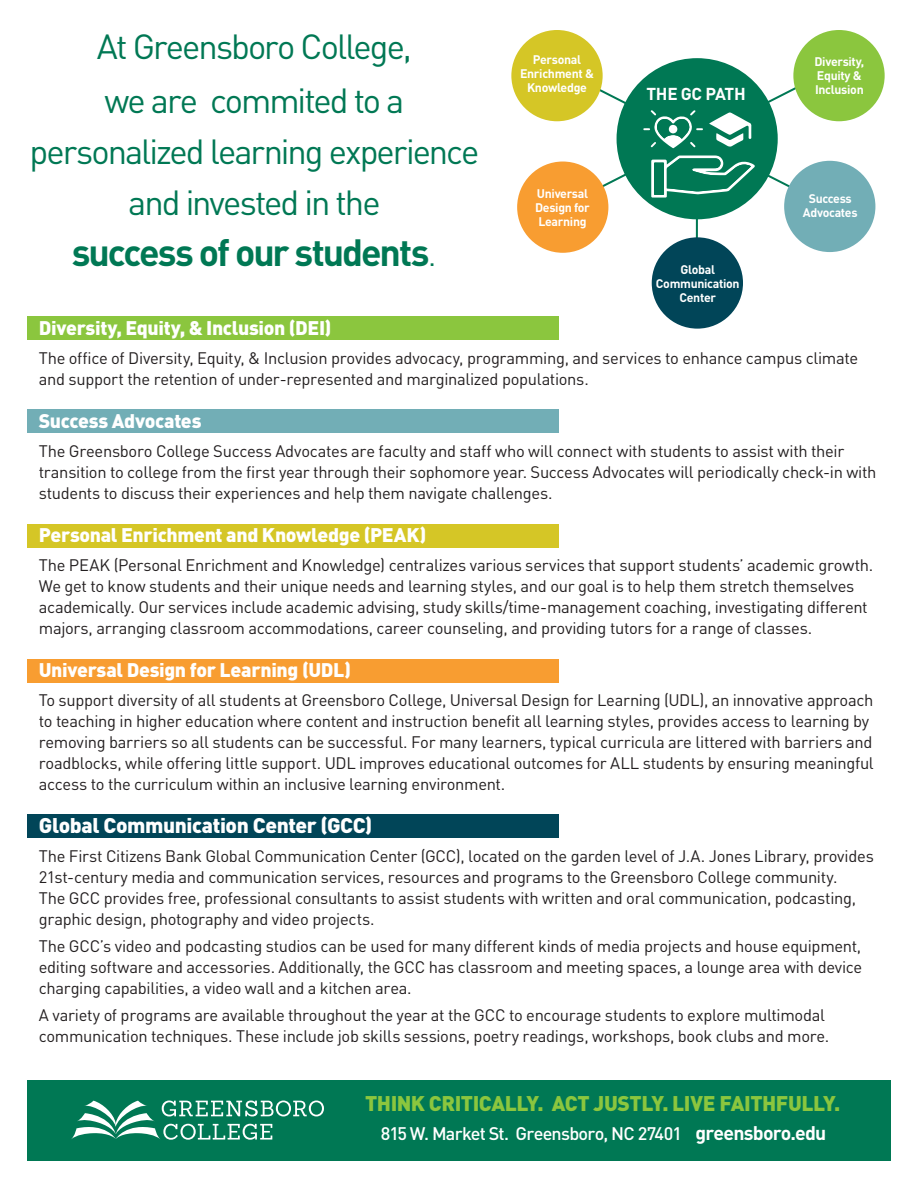
<style>
.page{position:relative;width:918px;height:1188px;background:#fff}
.page>*{position:absolute;margin:0;border:0;box-sizing:border-box;transform-origin:0 0}
.t1{font:700 37.5px "DIN Pro";letter-spacing:-.055em;color:#007854}
.t2{font:34.5px/54px "DIN Pro";letter-spacing:-.06em;color:#007854}
.t3{font:900 21px "DIN Pro";letter-spacing:-.025em;color:#8bc63e}
.t4{font:900 21px "DIN Pro";letter-spacing:-.02em;color:#fff}
.t5{font:900 19.5px "DIN Pro";letter-spacing:-.02em;color:#fff}
.t6{font:500 18px "DIN Pro";letter-spacing:-.045em;color:#fff}
.t7{font:700 17.1px "DIN Pro";letter-spacing:-.02em;color:#fff}
.t8{font:16.5px/21px "DIN Pro";letter-spacing:-.02em;color:#231f20}
.t9{font:700 12.3px/14.2px "DIN Pro";letter-spacing:-.025em;color:#fff;text-align:center}
.s1{font-weight:300;font-size:36px}
.s2{font-weight:700;font-size:19.5px}
</style>
<div class="page">
<div style="left:27px;top:316px;width:531px;height:24px;background:#8bc63e"></div>
<div style="left:27px;top:814px;width:531px;height:24px;background:#014558"></div>
<div style="left:27px;top:409px;width:531px;height:23px;background:#72aeb6"></div>
<div style="left:27px;top:659px;width:531px;height:23px;background:#f89d31"></div>
<div style="left:27px;top:524px;width:531px;height:24px;background:#d5c626"></div>
<div style="left:27px;top:1080px;width:864px;height:81px;background:#007854"></div>
<svg style="left:71px;top:1101px;width:253px;height:39px"></svg>
<hr style="left:696px;top:203px;width:2px;height:51px;background:#007854">
<div style="left:784px;top:161px;width:91px;height:91px;background:#72aeb6;border-radius:50%"></div>
<div style="left:511px;top:30px;width:92px;height:91px;background:#d5c626;border-radius:50%"></div>
<div style="left:517px;top:162px;width:91px;height:91px;background:#f89d31;border-radius:50%"></div>
<div style="left:793px;top:30px;width:92px;height:91px;background:#8bc63e;border-radius:50%"></div>
<div style="left:652px;top:237px;width:91px;height:92px;background:#014558;border-radius:50%"></div>
<div style="left:617px;top:58px;width:161px;height:161px;background:#007854;border-radius:50%"></div>
<svg style="left:588px;top:82px;width:218px;height:116px"></svg>
<h2 class="t2" style="left:97px;top:16px;width:316px">At Greensboro College, we are commited to a</h2>
<h2 class="t2" style="left:30px;top:122px;width:451px;line-height:51px;text-align:center">personalized learning experience and invested in the</h2>
<h1 class="t1" style="left:72px;top:221px;width:367px">success of our students<span class="s1">.</span></h1>
<p class="t9" style="left:520px;top:51px;width:75px">Personal<br>Enrichment &amp;<br>Knowledge</p>
<p class="t9" style="left:814px;top:53px;width:51px;text-align:left">Diversity,<br>Equity &amp;<br>Inclusion</p>
<p class="t7" style="left:646px;top:80px;width:101px">THE GC PATH</p>
<p class="t9" style="left:535px;top:185px;width:56px;text-align:left">Universal<br>Design for<br>Learning</p>
<p class="t9" style="left:656px;top:261px;width:85px">Global<br>Communication<br>Center</p>
<p class="t9" style="left:803px;top:190px;width:56px">Success<br>Advocates</p>
<p class="t5" style="left:39px;top:311px;width:294px">Diversity, Equity, &amp; Inclusion (DEI)</p>
<p class="t8" style="left:39px;top:345px;width:821px">The office of Diversity, Equity, &amp; Inclusion provides advocacy, programming, and services to enhance campus climate and support the retention of under-represented and marginalized populations.</p>
<p class="t5" style="left:39px;top:404px;width:164px">Success Advocates</p>
<p class="t8" style="left:39px;top:438px;width:839px">The Greensboro College Success Advocates are faculty and staff who will connect with students to assist with their transition to college from the first year through their sophomore year. Success Advocates will periodically check-in with students to discuss their experiences and help them navigate challenges.</p>
<p class="t5" style="left:39px;top:518px;width:389px">Personal Enrichment and Knowledge (PEAK)</p>
<p class="t8" style="left:39px;top:552px;width:836px">The PEAK (Personal Enrichment and Knowledge) centralizes various services that support students’ academic growth.<br>We get to know students and their unique needs and learning styles, and our goal is to help them stretch themselves academically. Our services include academic advising, study skills/time-management coaching, investigating different majors, arranging classroom accommodations, career counseling, and providing tutors for a range of classes.</p>
<p class="t5" style="left:39px;top:653px;width:314px">Universal Design for Learning (UDL)</p>
<p class="t8" style="left:39px;top:687px;width:837px">To support diversity of all students at Greensboro College, Universal Design for Learning (UDL), an innovative approach to teaching in higher education where content and instruction benefit all learning styles, provides access to learning by removing barriers so all students can be successful. For many learners, typical curricula are littered with barriers and roadblocks, while offering little support. UDL improves educational outcomes for ALL students by ensuring meaningful access to the curriculum within an inclusive learning environment.</p>
<p class="t4" style="left:39px;top:807px;width:335px">Global Communication Center (GCC)</p>
<p class="t8" style="left:39px;top:843px;width:837px">The First Citizens Bank Global Communication Center (GCC), located on the garden level of J.A. Jones Library, provides 21st-century media and communication services, resources and programs to the Greensboro College community.<br>The GCC provides free, professional consultants to assist students with written and oral communication, podcasting, graphic design, photography and video projects.</p>
<p class="t8" style="left:39px;top:933px;width:825px;text-align:justify">The GCC’s video and podcasting studios can be used for many different kinds of media projects and house equipment, editing software and accessories. Additionally, the GCC has classroom and meeting spaces, a lounge area with device charging capabilities, a video wall and a kitchen area.</p>
<p class="t8" style="left:39px;top:1002px;width:792px">A variety of programs are available throughout the year at the GCC to encourage students to explore multimodal communication techniques. These include job skills sessions, poetry readings, workshops, book clubs and more.</p>
<p class="t3" style="left:365px;top:1086px;width:477px">THINK CRITICALLY. ACT JUSTLY. LIVE FAITHFULLY.</p>
<p class="t6" style="left:381px;top:1119px;width:447px">815 W. Market St. Greensboro, NC 27401 <span class="s2">greensboro.edu</span></p>
</div>
